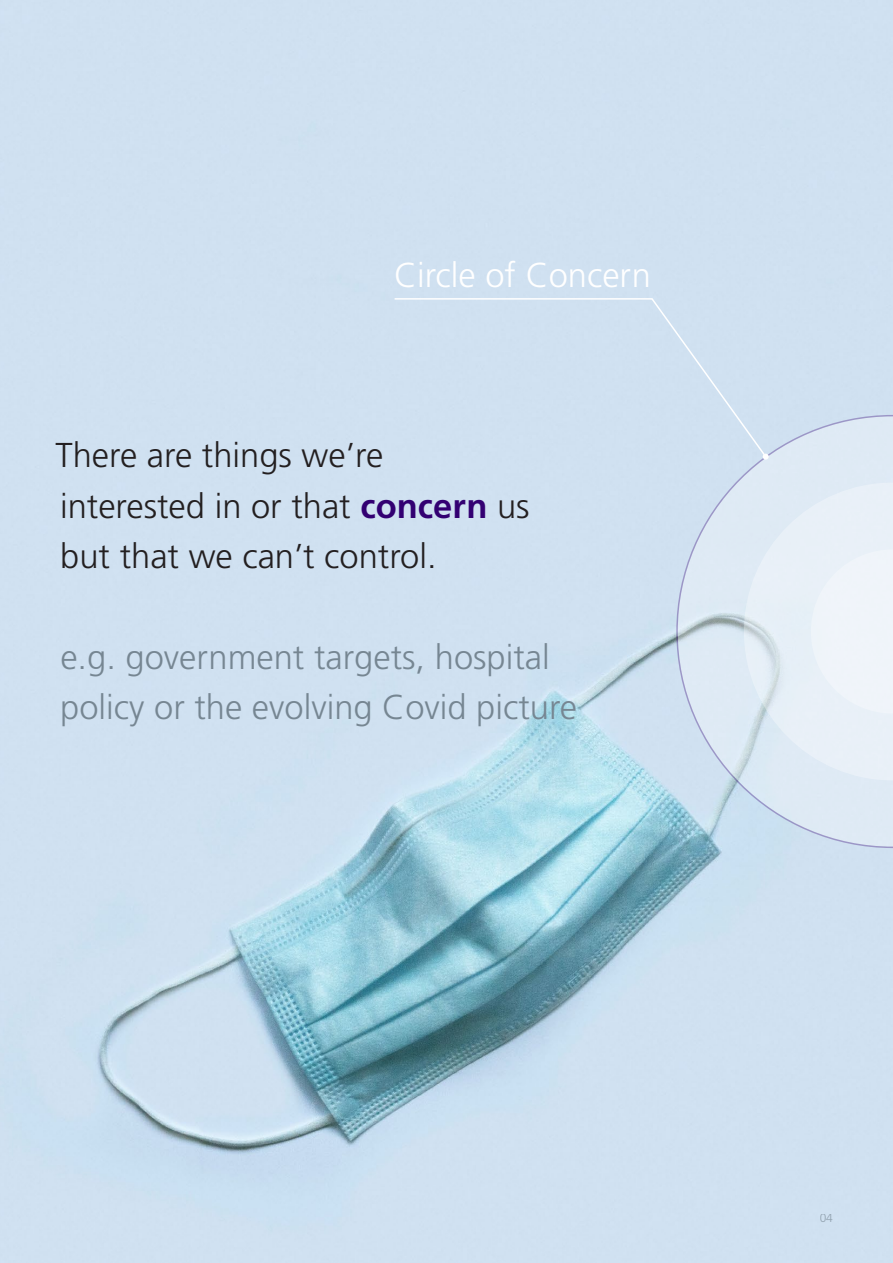
<style>
.page{position:relative;width:893px;height:1263px;background:#fff}
.page>*{position:absolute;margin:0;border:0;box-sizing:border-box;transform-origin:0 0}
.t1{font:300 34.5px/50.4px "Frutiger LT Std";color:#231f20}
.t2{font:300 34.5px/50.4px "Frutiger LT Std";color:#768692}
.t3{font:300 34.5px "Frutiger LT Std";color:#fff}
.t4{font:300 12px "Frutiger LT Std";color:#768692}
.s1{font-weight:700;color:#330072}
</style>
<div class="page">
<img style="left:0;top:0;width:893px;height:1263px">
<svg style="left:676px;top:415px;width:217px;height:433px;background:#d4e2f0"></svg>
<svg style="left:744px;top:483px;width:149px;height:297px"></svg>
<div style="left:393px;top:297px;width:375px;height:162px;background:#d0e1f1"></div>
<svg style="left:763px;top:454px;width:6px;height:6px"></svg>
<p class="t3" style="left:394px;top:256px;width:258px">Circle of Concern</p>
<p class="t1" style="left:55px;top:431px;width:476px">There are things we’re interested in or that <span class="s1">concern</span> us but that we can’t control.</p>
<p class="t2" style="left:60px;top:632px;width:518px">e.g. government targets, hospital policy or the evolving Covid picture</p>
<p class="t4" style="left:820px;top:1211px;width:15px">04</p>
</div>
